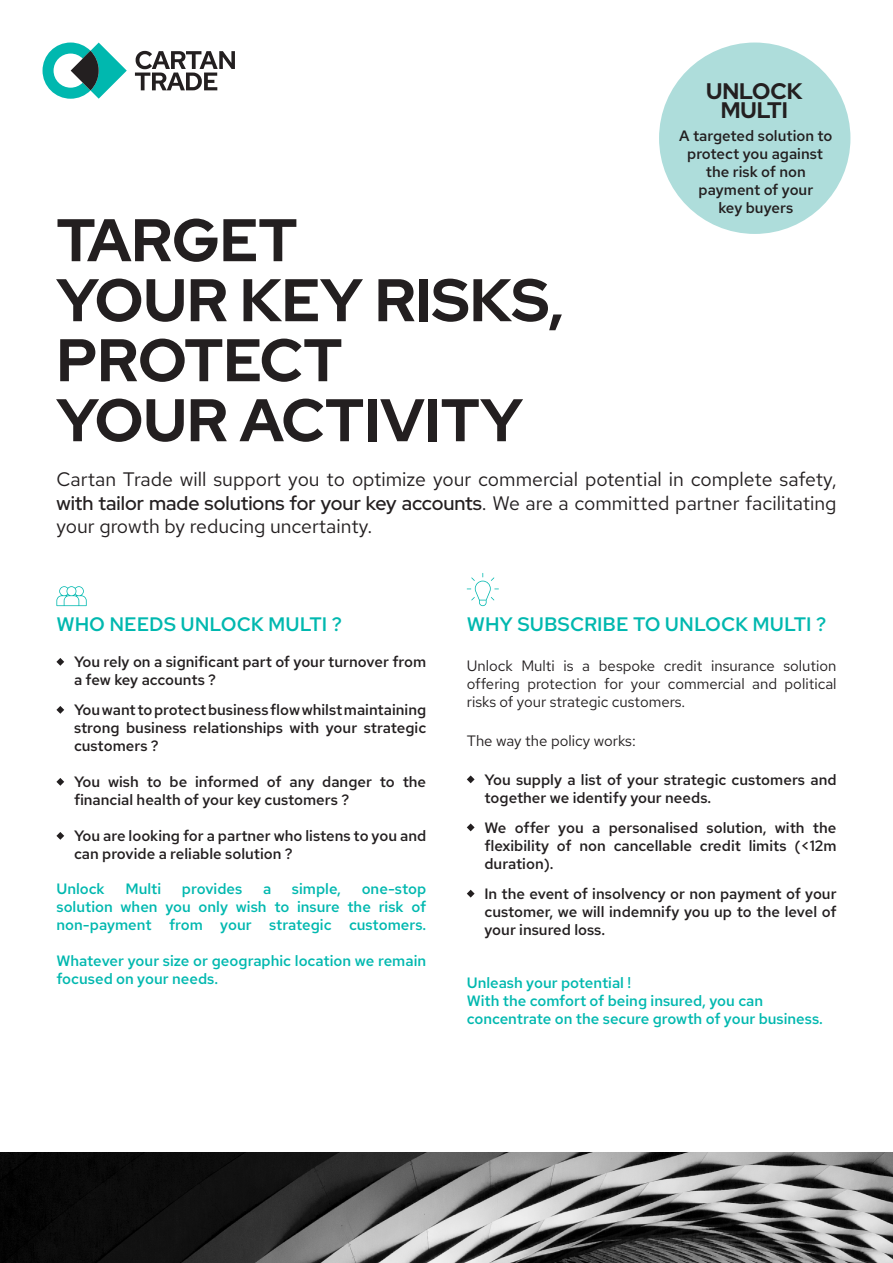
<style>
.page{position:relative;width:893px;height:1263px;background:#fff}
.page>*{position:absolute;margin:0;border:0;box-sizing:border-box;transform-origin:0 0}
.t1{font:700 60px "Red Hat Display";color:#231f20}
.t2{font:700 22.5px/19.5px "Red Hat Display";color:#231f20;text-align:center}
.t3{font:19.5px/23.4px "Red Hat Text";color:#231f20;text-align:justify}
.t4{font:600 19.5px "Red Hat Text";color:#00b8af}
.t5{font:600 15px/18px "Red Hat Text";color:#231f20}
.t6{font:600 15px/18px "Red Hat Text";color:#00b8af}
.t7{font:15px/18px "Red Hat Text";color:#231f20;text-align:justify}
.s1{font-family:"Red Hat Display";font-weight:500}
</style>
<div class="page">
<img style="left:0;top:1152px;width:893px;height:111px">
<div style="left:659px;top:43px;width:191px;height:191px;background:#aedddb;border-radius:50%"></div>
<svg style="left:467px;top:775px;width:8px;height:8px"></svg>
<svg style="left:467px;top:823px;width:8px;height:8px"></svg>
<svg style="left:467px;top:890px;width:8px;height:7px"></svg>
<svg style="left:56px;top:658px;width:8px;height:8px"></svg>
<svg style="left:56px;top:706px;width:8px;height:8px"></svg>
<svg style="left:56px;top:778px;width:8px;height:8px"></svg>
<svg style="left:56px;top:832px;width:8px;height:8px"></svg>
<svg style="left:43px;top:43px;width:84px;height:56px"></svg>
<svg style="left:135px;top:51px;width:100px;height:39px"></svg>
<svg style="left:467px;top:573px;width:32px;height:33px"></svg>
<svg style="left:56px;top:586px;width:31px;height:20px"></svg>
<p class="t1" style="left:56px;top:201px;width:243px">TARGET</p>
<p class="t1" style="left:56px;top:261px;width:509px">YOUR KEY RISKS,</p>
<p class="t1" style="left:56px;top:321px;width:287px">PROTECT</p>
<p class="t1" style="left:56px;top:381px;width:468px">YOUR ACTIVITY</p>
<p class="t2" style="left:706px;top:81px;width:98px">UNLOCK<br>MULTI</p>
<p class="t5" style="left:679px;top:126px;width:155px;text-align:center">A targeted solution to protect you against the risk of non payment of your<br>key buyers</p>
<p class="t3" style="left:56px;top:467px;width:782px">Cartan Trade will support you to optimize your commercial potential in complete safety, <span class="s1">with tailor made solutions for your key accounts</span>. We are a committed partner facilitating your growth by reducing uncertainty.</p>
<p class="t4" style="left:56px;top:612px;width:287px">WHO NEEDS UNLOCK MULTI ?</p>
<p class="t5" style="left:74px;top:652px;width:354px">You rely on a significant part of your turnover from a few key accounts ?</p>
<p class="t5" style="left:74px;top:700px;width:354px;text-align:justify">You want to protect business flow whilst maintaining strong business relationships with your strategic customers ?</p>
<p class="t5" style="left:74px;top:772px;width:354px">You wish to be informed of any danger to the financial health of your key customers ?</p>
<p class="t5" style="left:74px;top:826px;width:354px">You are looking for a partner who listens to you and can provide a reliable solution ?</p>
<p class="t6" style="left:56px;top:879px;width:50px">Unlock</p>
<p class="t6" style="left:125px;top:879px;width:37px">Multi</p>
<p class="t6" style="left:182px;top:879px;width:62px">provides</p>
<p class="t6" style="left:263px;top:879px;width:10px">a</p>
<p class="t6" style="left:292px;top:879px;width:51px">simple,</p>
<p class="t6" style="left:56px;top:879px;width:371px;text-align:justify;text-indent:305px">one-stop solution when you only wish to insure the risk of non-payment from your strategic customers.</p>
<p class="t6" style="left:56px;top:951px;width:371px">Whatever your size or geographic location we remain focused on your needs.</p>
<p class="t4" style="left:467px;top:612px;width:361px">WHY SUBSCRIBE TO UNLOCK MULTI ?</p>
<p class="t7" style="left:467px;top:657px;width:371px">Unlock Multi is a bespoke credit insurance solution offering protection for your commercial and political risks of your strategic customers.</p>
<p class="t7" style="left:467px;top:731px;width:171px">The way the policy works:</p>
<p class="t5" style="left:484px;top:770px;width:354px">You supply a list of your strategic customers and together we identify your needs.</p>
<p class="t5" style="left:484px;top:818px;width:354px;text-align:justify">We offer you a personalised solution, with the flexibility of non cancellable credit limits (&lt;12m duration).</p>
<p class="t5" style="left:484px;top:884px;width:354px;text-align:justify">In the event of insolvency or non payment of your customer, we will indemnify you up to the level of your insured loss.</p>
<p class="t6" style="left:467px;top:973px;width:166px">Unleash your potential !</p>
<p class="t6" style="left:467px;top:991px;width:358px">With the comfort of being insured, you can concentrate on the secure growth of your business.</p>
</div>
